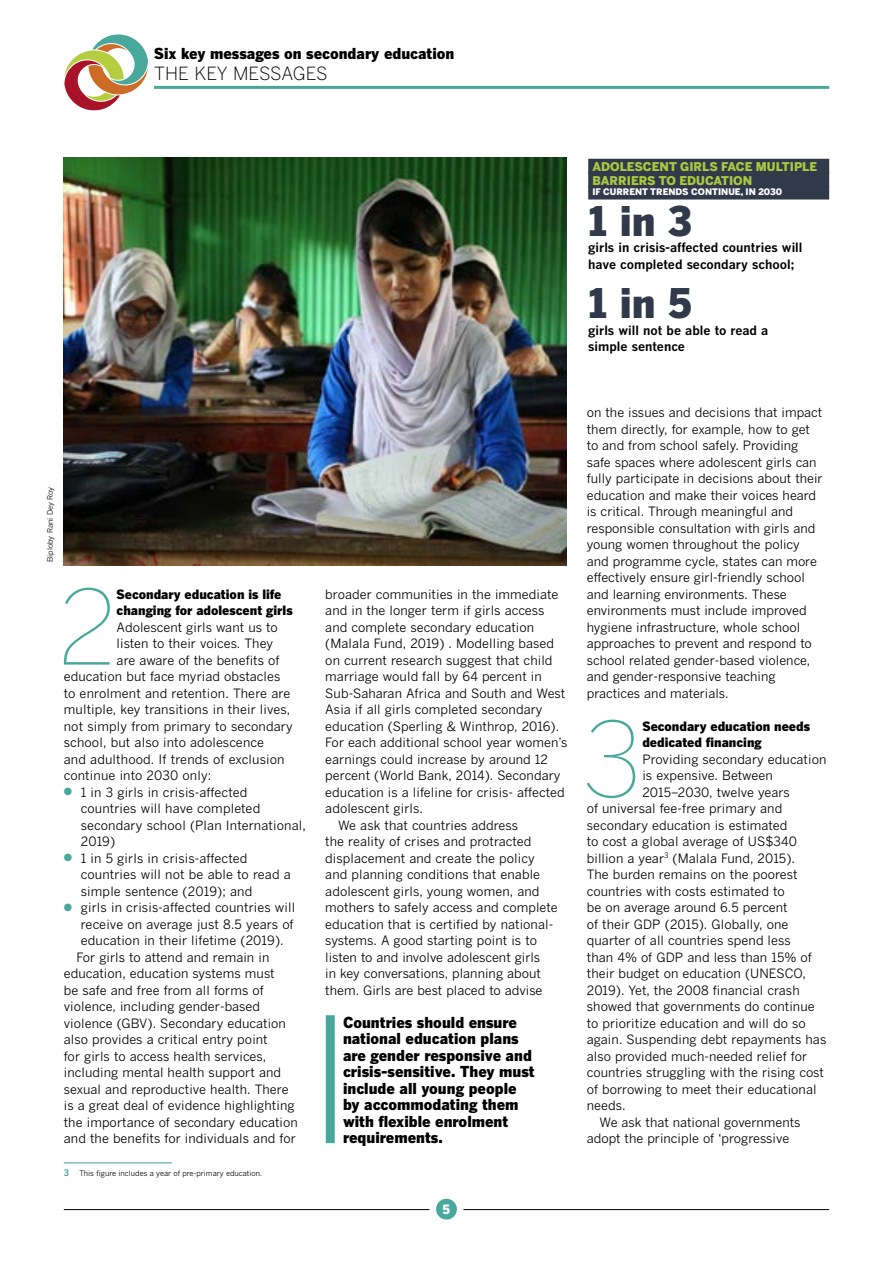
<style>
.page{position:relative;width:893px;height:1263px;background:#fff}
.page>*{position:absolute;margin:0;border:0;box-sizing:border-box;transform-origin:0 0}
.t1{font:100 102px "Benton Gothic";color:#48a89b}
.t2{font:900 40.5px "Benton Gothic";color:#313a4a}
.t3{font:300 18px "Benton Gothic";letter-spacing:-.015em;color:#000}
.t4{font:900 15px/16.5px "Benton Gothic";color:#000}
.t5{font:12.75px/16.5px "Benton Gothic";letter-spacing:.005em;color:#000}
.t6{font:700 12.75px/16.5px "Benton Gothic";color:#000}
.t7{font:900 12.75px/16.5px "Benton Gothic";color:#000}
.t8{font:900 12.75px "Benton Gothic";color:#fff}
.t9{font:900 12px/13.5px "Benton Sans";color:#aac940}
.t10{font:900 9px "Benton Sans";color:#fff}
.t11{font:7.5px "Benton Gothic";color:#000}
.s1{color:#48a89b}
.s2{font-weight:700;font-size:9px;color:#48a89b}
</style>
<div class="page">
<hr style="left:64px;top:1162px;width:108px;height:1px;background:#48a89b">
<div style="left:436px;top:1199px;width:21px;height:20px;background:#48a89b;border-radius:50%"></div>
<hr style="left:64px;top:1209px;width:365px;height:1px;background:#000">
<hr style="left:463px;top:1209px;width:366px;height:1px;background:#000">
<svg style="left:64px;top:34px;width:84px;height:76px"></svg>
<img style="left:64px;top:158px;width:503px;height:408px">
<hr style="left:154px;top:86px;width:675px;height:3px;background:#48a89b">
<div style="left:588px;top:159px;width:241px;height:15px;background:#313a4a"></div>
<div style="left:588px;top:172px;width:241px;height:15px;background:#313a4a"></div>
<div style="left:588px;top:186px;width:241px;height:14px;background:#313a4a"></div>
<div style="left:326px;top:1015px;width:9px;height:128px;background:#48a89b"></div>
<p class="t4" style="left:154px;top:45px;width:302px">Six key messages on secondary education</p>
<h3 class="t3" style="left:154px;top:63px;width:175px">THE KEY MESSAGES</h3>
<p class="t9" style="left:592px;top:160px;width:226px">ADOLESCENT GIRLS FACE MULTIPLE<br>BARRIERS TO EDUCATION</p>
<p class="t10" style="left:592px;top:186px;width:191px">IF CURRENT TRENDS CONTINUE, IN 2030</p>
<h2 class="t2" style="left:588px;top:195px;width:105px">1 in 3</h2>
<p class="t6" style="left:588px;top:239px;width:216px">girls in crisis-affected countries will have completed secondary school;</p>
<h2 class="t2" style="left:588px;top:278px;width:106px">1 in 5</h2>
<p class="t6" style="left:588px;top:321px;width:182px">girls will not be able to read a simple sentence</p>
<p class="t11" style="left:46px;top:562px;width:76px;rotate:-90deg">Biploby Rani Dey Roy</p>
<h1 class="t1" style="left:58px;top:566px;width:60px">2</h1>
<p class="t7" style="left:117px;top:585px;width:178px">Secondary education is life changing for adolescent girls</p>
<p class="t5" style="left:117px;top:618px;width:163px">Adolescent girls want us to</p>
<p class="t5" style="left:117px;top:635px;width:158px">listen to their voices. They</p>
<p class="t5" style="left:117px;top:651px;width:164px">are aware of the benefits of</p>
<p class="t5" style="left:64px;top:668px;width:218px">education but face myriad obstacles</p>
<p class="t5" style="left:64px;top:684px;width:228px">to enrolment and retention. There are</p>
<p class="t5" style="left:64px;top:701px;width:228px">multiple, key transitions in their lives,</p>
<p class="t5" style="left:64px;top:717px;width:230px">not simply from primary to secondary</p>
<p class="t5" style="left:64px;top:734px;width:202px">school, but also into adolescence</p>
<p class="t5" style="left:64px;top:750px;width:222px">and adulthood. If trends of exclusion</p>
<p class="t5" style="left:64px;top:767px;width:149px">continue into 2030 only:</p>
<p class="t5" style="left:81px;top:783px;width:227px;text-indent:-17px"><span class="s1">●</span> 1 in 3 girls in crisis-affected countries will have completed secondary school (Plan International,<br>2019)</p>
<p class="t5" style="left:81px;top:849px;width:212px;text-indent:-17px"><span class="s1">●</span> 1 in 5 girls in crisis-affected countries will not be able to read a simple sentence (2019); and</p>
<p class="t5" style="left:64px;top:899px;width:233px"><span class="s1">●</span> girls in crisis-affected countries will</p>
<p class="t5" style="left:81px;top:915px;width:214px">receive on average just 8.5 years of</p>
<p class="t5" style="left:81px;top:932px;width:204px">education in their lifetime (2019).</p>
<p class="t5" style="left:77px;top:948px;width:194px">For girls to attend and remain in</p>
<p class="t5" style="left:64px;top:965px;width:212px">education, education systems must</p>
<p class="t5" style="left:64px;top:981px;width:201px">be safe and free from all forms of</p>
<p class="t5" style="left:64px;top:998px;width:198px">violence, including gender-based</p>
<p class="t5" style="left:64px;top:1014px;width:224px">violence (GBV). Secondary education</p>
<p class="t5" style="left:64px;top:1031px;width:205px">also provides a critical entry point</p>
<p class="t5" style="left:64px;top:1047px;width:204px">for girls to access health services,</p>
<p class="t5" style="left:64px;top:1064px;width:219px">including mental health support and</p>
<p class="t5" style="left:64px;top:1080px;width:226px">sexual and reproductive health. There</p>
<p class="t5" style="left:64px;top:1097px;width:232px">is a great deal of evidence highlighting</p>
<p class="t5" style="left:64px;top:1113px;width:236px">the importance of secondary education</p>
<p class="t5" style="left:64px;top:1130px;width:233px">and the benefits for individuals and for</p>
<p class="t11" style="left:64px;top:1169px;width:200px"><span class="s2">3</span> This figure includes a year of pre-primary education.</p>
<p class="t5" style="left:325px;top:585px;width:235px">broader communities in the immediate</p>
<p class="t5" style="left:325px;top:602px;width:221px">and in the longer term if girls access</p>
<p class="t5" style="left:325px;top:618px;width:210px">and complete secondary education</p>
<p class="t5" style="left:325px;top:635px;width:230px">(Malala Fund, 2019) . Modelling based</p>
<p class="t5" style="left:325px;top:651px;width:229px">on current research suggest that child</p>
<p class="t5" style="left:325px;top:668px;width:218px">marriage would fall by 64 percent in</p>
<p class="t5" style="left:325px;top:684px;width:242px">Sub-Saharan Africa and South and West</p>
<p class="t5" style="left:325px;top:701px;width:219px">Asia if all girls completed secondary</p>
<p class="t5" style="left:325px;top:717px;width:235px">education (Sperling &amp; Winthrop, 2016).</p>
<p class="t5" style="left:325px;top:734px;width:244px">For each additional school year women’s</p>
<p class="t5" style="left:325px;top:750px;width:224px">earnings could increase by around 12</p>
<p class="t5" style="left:325px;top:767px;width:237px">percent (World Bank, 2014). Secondary</p>
<p class="t5" style="left:325px;top:783px;width:241px">education is a lifeline for crisis- affected</p>
<p class="t5" style="left:325px;top:800px;width:99px">adolescent girls.</p>
<p class="t5" style="left:338px;top:816px;width:181px">We ask that countries address</p>
<p class="t5" style="left:325px;top:833px;width:208px">the reality of crises and protracted</p>
<p class="t5" style="left:325px;top:849px;width:211px">displacement and create the policy</p>
<p class="t5" style="left:325px;top:866px;width:216px">and planning conditions that enable</p>
<p class="t5" style="left:325px;top:882px;width:216px">adolescent girls, young women, and</p>
<p class="t5" style="left:325px;top:899px;width:234px">mothers to safely access and complete</p>
<p class="t5" style="left:325px;top:915px;width:229px">education that is certified by national-</p>
<p class="t5" style="left:325px;top:932px;width:213px">systems. A good starting point is to</p>
<p class="t5" style="left:325px;top:948px;width:217px">listen to and involve adolescent girls</p>
<p class="t5" style="left:325px;top:965px;width:217px">in key conversations, planning about</p>
<p class="t5" style="left:325px;top:981px;width:219px">them. Girls are best placed to advise</p>
<p class="t4" style="left:343px;top:1013px;width:193px">Countries should ensure national education plans are gender responsive and crisis-sensitive. They must include all young people by accommodating them with flexible enrolment requirements.</p>
<p class="t5" style="left:587px;top:404px;width:237px">on the issues and decisions that impact them directly, for example, how to get to and from school safely. Providing safe spaces where adolescent girls can fully participate in decisions about their education and make their voices heard is critical. Through meaningful and responsible consultation with girls and young women throughout the policy and programme cycle, states can more effectively ensure girl-friendly school and learning environments. These environments must include improved hygiene infrastructure, whole school approaches to prevent and respond to school related gender-based violence, and gender-responsive teaching practices and materials.</p>
<h1 class="t1" style="left:583px;top:698px;width:61px">3</h1>
<p class="t7" style="left:642px;top:717px;width:169px">Secondary education needs dedicated financing</p>
<p class="t5" style="left:642px;top:750px;width:186px">Providing secondary education</p>
<p class="t5" style="left:642px;top:767px;width:132px">is expensive. Between</p>
<p class="t5" style="left:642px;top:783px;width:149px">2015–2030, twelve years</p>
<p class="t5" style="left:587px;top:800px;width:197px">of universal fee-free primary and</p>
<p class="t5" style="left:587px;top:816px;width:202px">secondary education is estimated</p>
<p class="t5" style="left:587px;top:833px;width:212px">to cost a global average of US$340</p>
<p class="t5" style="left:587px;top:849px;width:210px">billion a year<sup>3</sup> (Malala Fund, 2015).</p>
<p class="t5" style="left:587px;top:866px;width:212px">The burden remains on the poorest</p>
<p class="t5" style="left:587px;top:882px;width:199px">countries with costs estimated to</p>
<p class="t5" style="left:587px;top:899px;width:202px">be on average around 6.5 percent</p>
<p class="t5" style="left:587px;top:915px;width:203px">of their GDP (2015). Globally, one</p>
<p class="t5" style="left:587px;top:932px;width:205px">quarter of all countries spend less</p>
<p class="t5" style="left:587px;top:948px;width:227px">than 4% of GDP and less than 15% of</p>
<p class="t5" style="left:587px;top:965px;width:221px">their budget on education (UNESCO,</p>
<p class="t5" style="left:587px;top:981px;width:214px">2019). Yet, the 2008 financial crash</p>
<p class="t5" style="left:587px;top:998px;width:229px">showed that governments do continue</p>
<p class="t5" style="left:587px;top:1014px;width:220px">to prioritize education and will do so</p>
<p class="t5" style="left:587px;top:1031px;width:241px">again. Suspending debt repayments has</p>
<p class="t5" style="left:587px;top:1047px;width:222px">also provided much-needed relief for</p>
<p class="t5" style="left:587px;top:1064px;width:239px">countries struggling with the rising cost</p>
<p class="t5" style="left:587px;top:1080px;width:231px">of borrowing to meet their educational</p>
<p class="t5" style="left:587px;top:1097px;width:40px">needs.</p>
<p class="t5" style="left:600px;top:1113px;width:203px">We ask that national governments</p>
<p class="t5" style="left:587px;top:1130px;width:204px">adopt the principle of ‘progressive</p>
<p class="t8" style="left:443px;top:1201px;width:9px">5</p>
</div>
